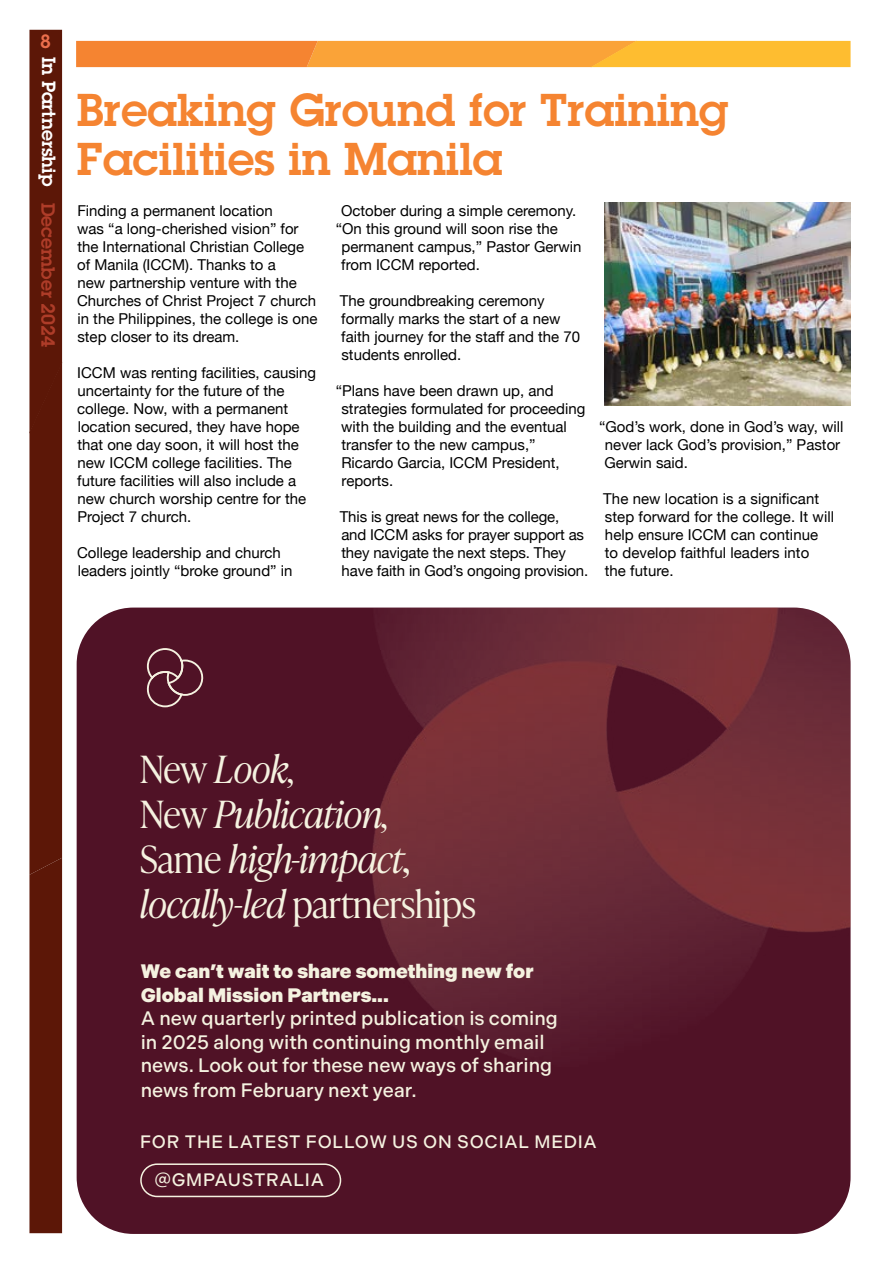
<style>
.page{position:relative;width:893px;height:1263px;background:#fff}
.page>*{position:absolute;margin:0;border:0;box-sizing:border-box;transform-origin:0 0}
.t1{font:600 45px/48.2px "Lubalin Graph Std";color:#f58431}
.t2{font:italic 300 37.5px/45px "Ivy Presto Headline";color:#f5f2e0}
.t3{font:500 19.5px/23.4px "Indivisible";color:#f5f2e0}
.t4{font:900 19.5px/23.4px "Indivisible";color:#f5f2e0}
.t5{font:600 18.75px "Lubalin Graph Std";color:#fff}
.t6{font:600 18.75px "Lubalin Graph Std";color:#ec6f4c}
.t7{font:500 18px/38.2px "Indivisible";letter-spacing:.04em;color:#f5f2e0}
.t8{font:15px/18px "Helvetica Neue";color:#000}
.s1{color:#c34631}
.s2{font-style:normal}
.s3{font-weight:400}
</style>
<div class="page">
<svg style="left:29px;top:30px;width:33px;height:1203px;background:#632111"></svg>
<img style="left:605px;top:203px;width:245px;height:202px">
<svg style="left:76px;top:41px;width:775px;height:26px;background:#f9a133"></svg>
<div style="left:77px;top:608px;width:774px;height:626px;background:#501226;border-radius:57px"></div>
<img style="left:373px;top:608px;width:477px;height:445px">
<div style="left:140px;top:1163px;width:201px;height:34px;border:2px solid #f5f2e0;border-radius:16px"></div>
<svg style="left:146px;top:648px;width:58px;height:60px"></svg>
<p class="t6" style="left:40px;top:29px;width:12px">8</p>
<p class="t5" style="left:61px;top:57px;width:292px;rotate:90deg">In Partnership <span class="s1">December 2024</span></p>
<h1 class="t1" style="left:77px;top:86px;width:653px">Breaking Ground for Training<br>Facilities in Manila</h1>
<p class="t8" style="left:77px;top:203px;width:242px">Finding a permanent location<br>was “a long-cherished vision” for the International Christian College of Manila (ICCM). Thanks to a<br>new partnership venture with the<br>Churches of Christ Project 7 church in the Philippines, the college is one step closer to its dream.</p>
<p class="t8" style="left:77px;top:365px;width:240px">ICCM was renting facilities, causing uncertainty for the future of the college. Now, with a permanent location secured, they have hope that one day soon, it will host the new ICCM college facilities. The future facilities will also include a new church worship centre for the<br>Project 7 church.</p>
<p class="t8" style="left:77px;top:545px;width:217px">College leadership and church leaders jointly “broke ground” in</p>
<p class="t8" style="left:341px;top:203px;width:237px">October during a simple ceremony.</p>
<p class="t8" style="left:336px;top:221px;width:223px">“On this ground will soon rise the</p>
<p class="t8" style="left:342px;top:239px;width:242px">permanent campus,” Pastor Gerwin</p>
<p class="t8" style="left:341px;top:257px;width:140px">from ICCM reported.</p>
<p class="t8" style="left:340px;top:293px;width:242px">The groundbreaking ceremony formally marks the start of a new faith journey for the staff and the 70 students enrolled.</p>
<p class="t8" style="left:341px;top:383px;width:246px;text-indent:-5px">“Plans have been drawn up, and strategies formulated for proceeding with the building and the eventual transfer to the new campus,”<br>Ricardo Garcia, ICCM President, reports.</p>
<p class="t8" style="left:340px;top:509px;width:250px">This is great news for the college,<br>and ICCM asks for prayer support as they navigate the next steps. They have faith in God’s ongoing provision.</p>
<p class="t8" style="left:604px;top:419px;width:240px;text-indent:-5px">“God’s work, done in God’s way, will never lack God’s provision,” Pastor<br>Gerwin said.</p>
<p class="t8" style="left:603px;top:491px;width:232px">The new location is a significant step forward for the college. It will help ensure ICCM can continue<br>to develop faithful leaders into<br>the future.</p>
<h2 class="t2" style="left:140px;top:745px;width:337px"><span class="s2">New</span> Look,<br><span class="s2">New</span> Publication,<br><span class="s2">Same</span> high-impact<span class="s3">, </span>locally-led <span class="s2">partnerships</span></h2>
<h3 class="t4" style="left:141px;top:960px;width:394px">We can’t wait to share something new for<br>Global Mission Partners...</h3>
<h3 class="t3" style="left:141px;top:1007px;width:419px">A new quarterly printed publication is coming in 2025 along with continuing monthly email news. Look out for these new ways of sharing</h3>
<h3 class="t3" style="left:141px;top:1079px;width:277px">news from February next year.</h3>
<p class="t7" style="left:154px;top:1122px;width:444px;text-indent:-14px">FOR THE LATEST FOLLOW US ON SOCIAL MEDIA @GMPAUSTRALIA</p>
</div>
